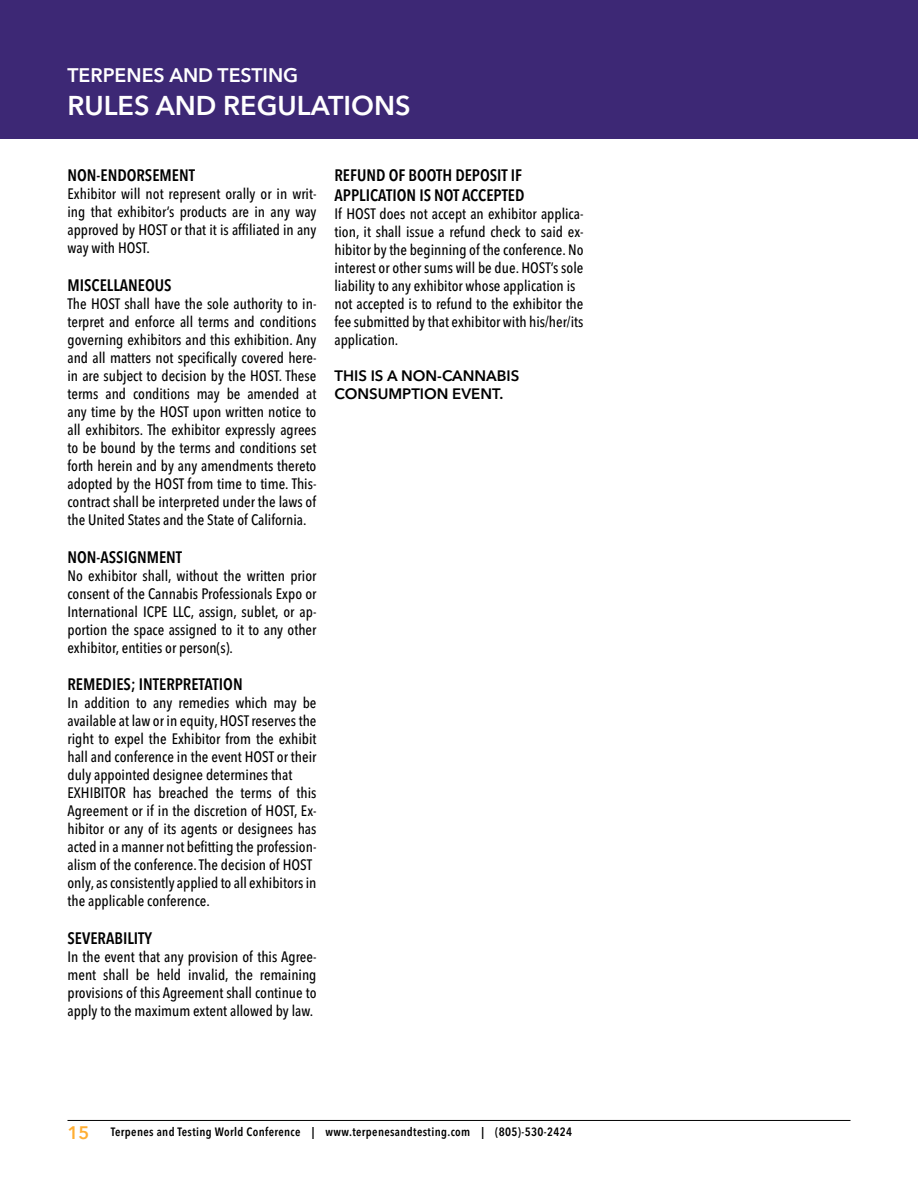
<style>
.page{position:relative;width:918px;height:1188px;background:#fff}
.page>*{position:absolute;margin:0;border:0;box-sizing:border-box;transform-origin:0 0}
.t1{font:600 27px "Avenir Next LT Pro";color:#fff}
.t2{font:600 19.5px "Avenir Next LT Pro";color:#fff}
.t3{font:600 18px "Avenir Next LT Pro";color:#ffae32}
.t4{font:600 condensed 16.5px/19.8px "Avenir Next LT Pro";color:#000}
.t5{font:500 condensed 15px/18px "Avenir Next LT Pro";color:#000;text-align:justify}
.t6{font:600 15px/18px "Avenir Next LT Pro";color:#000}
.t7{font:600 condensed 12px "Avenir Next LT Pro";letter-spacing:.03em;color:#000}
</style>
<div class="page">
<hr style="left:68px;top:1120px;width:782px;height:1px;background:#000">
<div style="left:1px;top:0;width:917px;height:139px;background:#3d2875"></div>
<h2 class="t2" style="left:68px;top:64px;width:232px">TERPENES AND TESTING</h2>
<h1 class="t1" style="left:68px;top:89px;width:345px">RULES AND REGULATIONS</h1>
<p class="t4" style="left:68px;top:165px;width:129px">NON-ENDORSEMENT</p>
<p class="t5" style="left:68px;top:185px;width:250px">Exhibitor will not represent orally or in writ&shy;ing that exhibitor’s products are in any way approved by HOST or that it is affiliated in any way with HOST.</p>
<p class="t4" style="left:68px;top:275px;width:106px">MISCELLANEOUS</p>
<p class="t5" style="left:68px;top:295px;width:251px">The HOST shall have the sole authority to in&shy;terpret and enforce all terms and conditions governing exhibitors and this exhibition. Any and all matters not specifically covered here&shy;in are subject to decision by the HOST. These terms and conditions may be amended at any time by the HOST upon written notice to all exhibitors. The exhibitor expressly agrees to be bound by the terms and conditions set forth herein and by any amendments thereto adopted by the HOST from time to time. This&shy;contract shall be interpreted under the laws of the United States and the State of California.</p>
<p class="t4" style="left:68px;top:547px;width:116px">NON-ASSIGNMENT</p>
<p class="t5" style="left:68px;top:566px;width:251px">No exhibitor shall, without the written prior consent of the Cannabis Professionals Expo or International ICPE LLC, assign, sublet, or ap&shy;portion the space assigned to it to any other exhibitor, entities or person(s).</p>
<p class="t4" style="left:68px;top:675px;width:177px">REMEDIES; INTERPRETATION</p>
<p class="t5" style="left:68px;top:694px;width:251px;text-align:left">In addition to any remedies which may be available at law or in equity, HOST reserves the right to expel the Exhibitor from the exhibit hall and conference in the event HOST or their duly appointed designee determines that EXHIBITOR has breached the terms of this Agreement or if in the discretion of HOST, Ex&shy;hibitor or any of its agents or designees has acted in a manner not befitting the profession&shy;alism of the conference. The decision of HOST only, as consistently applied to all exhibitors in the applicable conference.</p>
<p class="t4" style="left:68px;top:928px;width:86px">SEVERABILITY</p>
<p class="t5" style="left:68px;top:948px;width:251px">In the event that any provision of this Agree&shy;ment shall be held invalid, the remaining provisions of this Agreement shall continue to apply to the maximum extent allowed by law.</p>
<p class="t4" style="left:334px;top:165px;width:192px">REFUND OF BOOTH DEPOSIT IF<br>APPLICATION IS NOT ACCEPTED</p>
<p class="t5" style="left:334px;top:205px;width:251px;text-align:left">If HOST does not accept an exhibitor applica&shy;tion, it shall issue a refund check to said ex&shy;hibitor by the beginning of the conference. No interest or other sums will be due. HOST’s sole liability to any exhibitor whose application is not accepted is to refund to the exhibitor the fee submitted by that exhibitor with his/her/its application.</p>
<p class="t6" style="left:334px;top:366px;width:186px">THIS IS A NON-CANNABIS<br>CONSUMPTION EVENT.</p>
<p class="t3" style="left:68px;top:1121px;width:23px">15</p>
<p class="t7" style="left:111px;top:1125px;width:463px">Terpenes and Testing World Conference | www.terpenesandtesting.com | (805)-530-2424</p>
</div>
